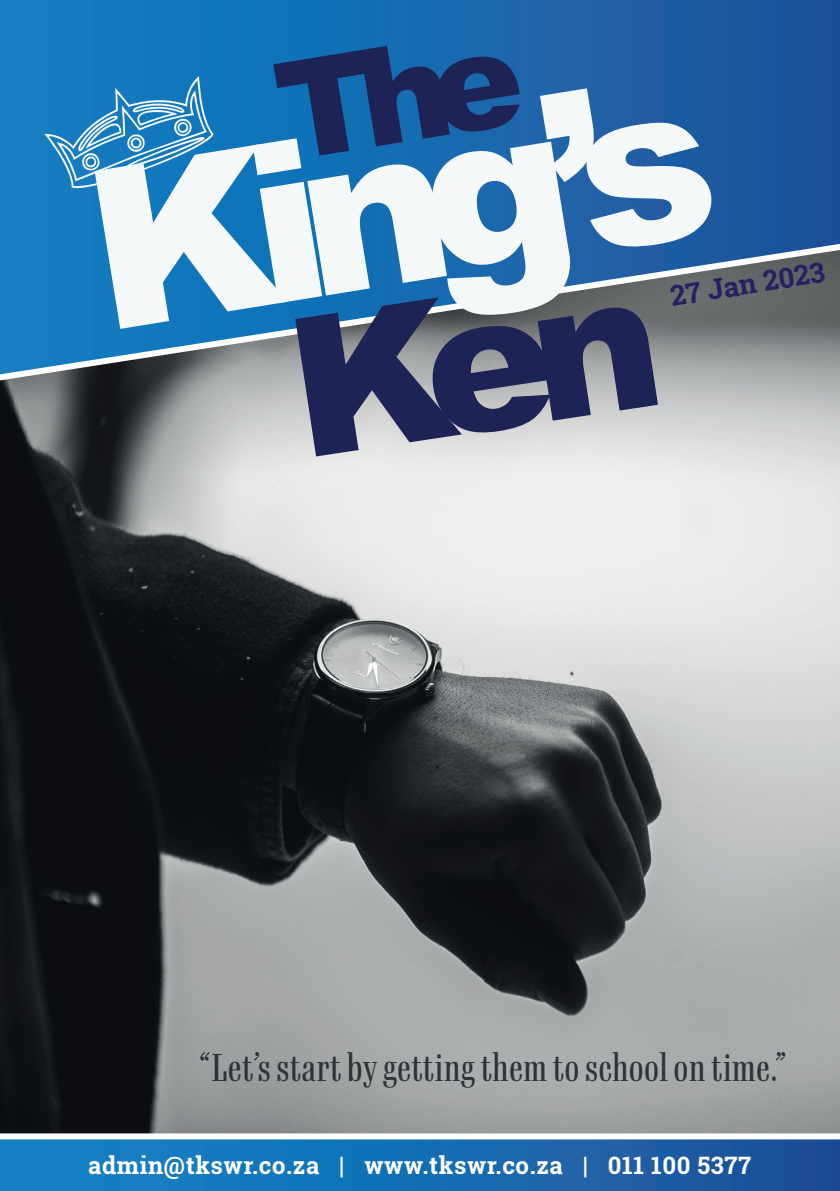
<style>
.page{position:relative;width:840px;height:1191px;background:#fff}
.page>*{position:absolute;margin:0;border:0;box-sizing:border-box;transform-origin:0 0}
.t1{font:38px "Gimlet Display Compressed";letter-spacing:.025em;color:#2e3335}
.t2{font:700 28px "Roboto Slab";color:#252161}
.t3{font:700 24px "Roboto Slab";letter-spacing:.025em;color:#fff}
</style>
<div class="page">
<img style="left:0;top:386px;width:839px;height:747px">
<svg style="left:0;top:0;width:839px;height:386px;background:#2b6ba4"></svg>
<svg style="left:44px;top:46px;width:667px;height:410px"></svg>
<svg style="left:0;top:1133px;width:839px;height:58px;background:#2f7ab8"></svg>
<p class="t2" style="left:667px;top:277px;width:157px;rotate:-9deg">27 Jan 2023</p>
<h1 class="t1" style="left:199px;top:1041px;width:588px">“Let’s start by getting them to school on time.”</h1>
<p class="t3" style="left:88px;top:1148px;width:664px">admin@tkswr.co.za | www.tkswr.co.za | 011 100 5377</p>
</div>
